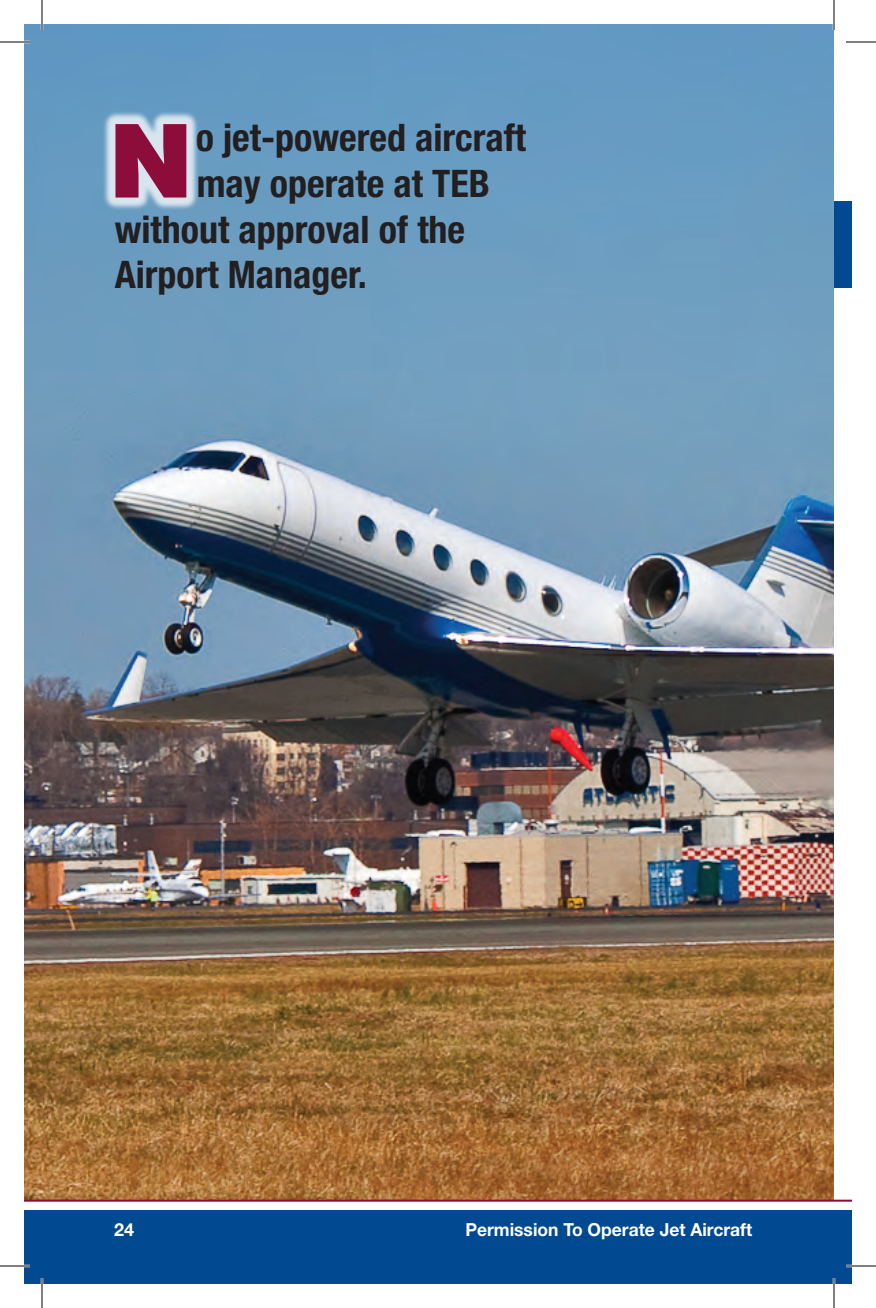
<style>
.page{position:relative;width:876px;height:1308px;background:#fff}
.page>*{position:absolute;margin:0;border:0;box-sizing:border-box;transform-origin:0 0}
.t1{font:900 102px "Helvetica LT Std";color:#8d0d3a}
.t2{font:700 condensed 38px "Helvetica Neue LT Std";color:#231f20}
.t3{font:700 18px "Helvetica Neue LT Std";color:#fff}
</style>
<div class="page">
<div style="left:834px;top:202px;width:18px;height:86px;background:#014990"></div>
<img style="left:24px;top:24px;width:810px;height:1176px">
<div style="left:103px;top:111px;width:96px;height:99px;background:#fff;opacity:.75"></div>
<div style="left:24px;top:1210px;width:828px;height:74px;background:#014990"></div>
<hr style="left:24px;top:1200px;width:828px;height:2px;background:#8d0d3a">
<hr style="left:0;top:41px;width:30px;height:2px;background:#fff">
<hr style="left:0;top:1265px;width:30px;height:2px;background:#fff">
<hr style="left:846px;top:1265px;width:30px;height:2px;background:#fff">
<hr style="left:41px;top:0;width:2px;height:30px;background:#fff">
<hr style="left:41px;top:1278px;width:2px;height:30px;background:#fff">
<hr style="left:833px;top:0;width:2px;height:30px;background:#fff">
<hr style="left:833px;top:1278px;width:2px;height:30px;background:#fff">
<hr style="left:0;top:42px;width:30px;height:1px;background:#000">
<hr style="left:846px;top:42px;width:30px;height:1px;background:#000">
<hr style="left:0;top:1266px;width:30px;height:1px;background:#000">
<hr style="left:846px;top:1266px;width:30px;height:1px;background:#000">
<hr style="left:42px;top:0;width:1px;height:30px;background:#000">
<hr style="left:42px;top:1278px;width:1px;height:30px;background:#000">
<hr style="left:834px;top:0;width:1px;height:30px;background:#000">
<hr style="left:834px;top:1278px;width:1px;height:30px;background:#000">
<p class="t2" style="left:196px;top:115px;width:332px">o jet-powered aircraft</p>
<p class="t2" style="left:197px;top:161px;width:295px">may operate at TEB</p>
<p class="t2" style="left:115px;top:206px;width:352px">without approval of the</p>
<p class="t2" style="left:115px;top:252px;width:254px">Airport Manager.</p>
<h1 class="t1" style="left:108px;top:94px;width:86px">N</h1>
<p class="t3" style="left:114px;top:1219px;width:22px">24</p>
<p class="t3" style="left:465px;top:1219px;width:288px">Permission To Operate Jet Aircraft</p>
</div>
